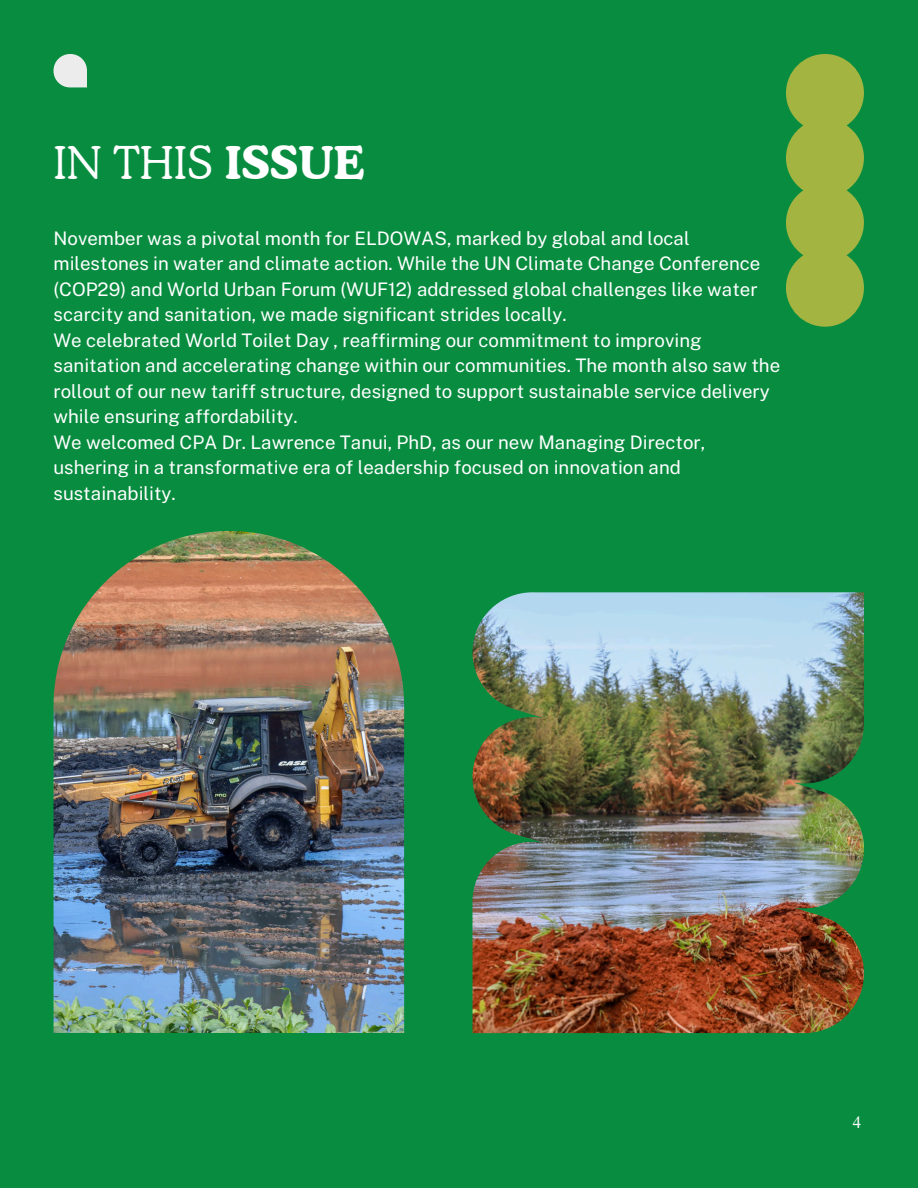
<style>
.page{position:relative;width:918px;height:1188px;background:#088d40}
.page>*{position:absolute;margin:0;border:0;box-sizing:border-box;transform-origin:0 0}
.t1{font:300 45px "Cooper BT";color:#fff}
.t2{font:18.6px/25.5px "Public Sans";color:#fff}
.t3{font:16.5px "Times NRMT Pro";color:#fff}
.s1{font-weight:700}
</style>
<div class="page">
<svg style="left:54px;top:54px;width:33px;height:33px"></svg>
<img style="left:54px;top:531px;width:350px;height:502px">
<svg style="left:786px;top:54px;width:78px;height:272px;background:#8bad40"></svg>
<img style="left:472px;top:592px;width:392px;height:441px">
<p class="t1" style="left:54px;top:136px;width:312px">IN THIS <span class="s1">ISSUE</span></p>
<p class="t2" style="left:54px;top:226px;width:708px">November was a pivotal month for ELDOWAS, marked by global and local milestones in water and climate action. While the UN Climate Change Conference (COP29) and World Urban Forum (WUF12) addressed global challenges like water scarcity and sanitation, we made significant strides locally.</p>
<p class="t2" style="left:54px;top:327px;width:728px">We celebrated World Toilet Day , reaffirming our commitment to improving sanitation and accelerating change within our communities. The month also saw the rollout of our new tariff structure, designed to support sustainable service delivery while ensuring affordability.</p>
<p class="t2" style="left:54px;top:429px;width:653px">We welcomed CPA Dr. Lawrence Tanui, PhD, as our new Managing Director, ushering in a transformative era of leadership focused on innovation and sustainability.</p>
<p class="t3" style="left:853px;top:1116px;width:10px">4</p>
</div>
